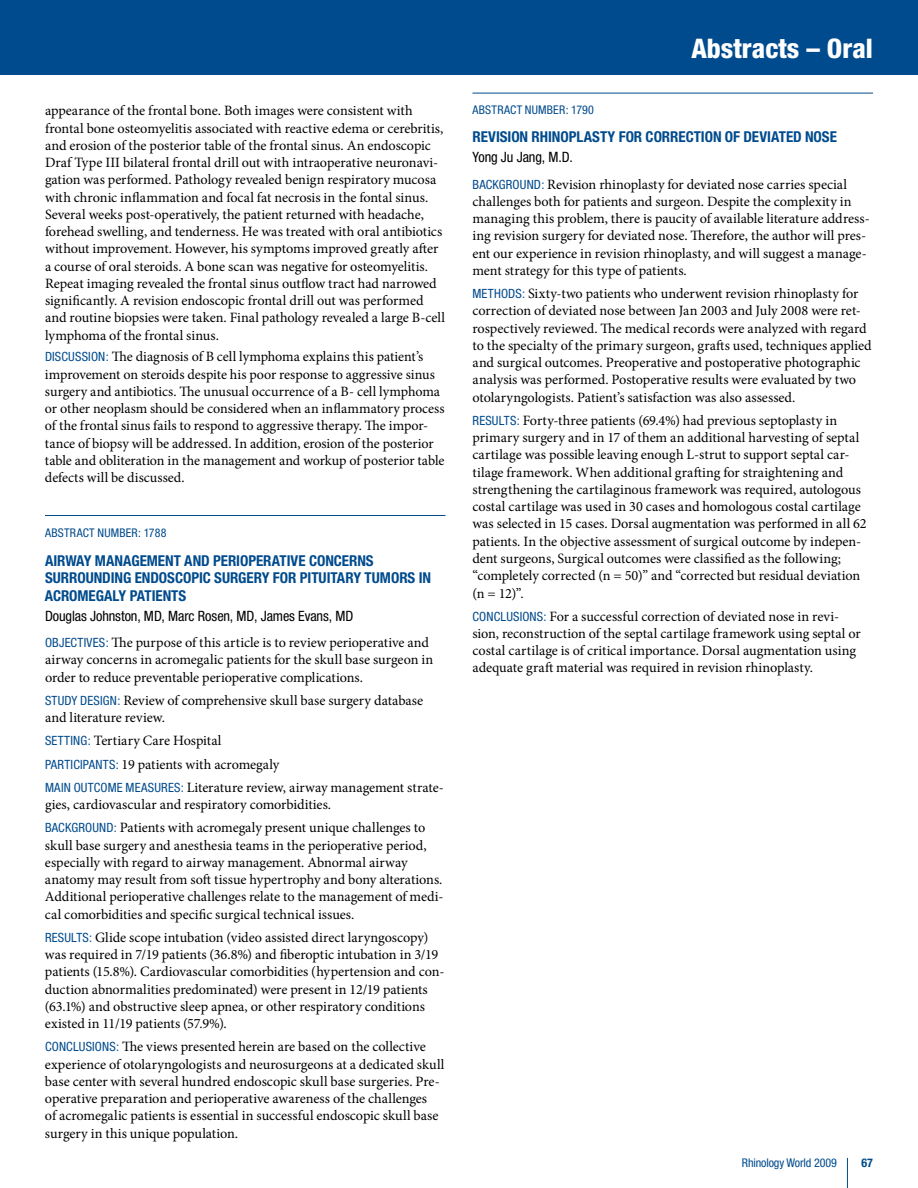
<style>
.page{position:relative;width:918px;height:1188px;background:#fff}
.page>*{position:absolute;margin:0;border:0;box-sizing:border-box;transform-origin:0 0}
.t1{font:800 condensed 27px "Helvetica Neue";color:#fff}
.t2{font:700 condensed 15px "Helvetica Neue";color:#004b8d}
.t3{font:14.25px/17.2px "Minion Pro";letter-spacing:-.005em;color:#000}
.t4{font:condensed 14.25px "Helvetica Neue";letter-spacing:-.005em;color:#000}
.t5{font:condensed 12.75px "Helvetica Neue";letter-spacing:.015em;color:#004b8d}
.t6{font:condensed 12px "Helvetica Neue";letter-spacing:-.01em;color:#004b8d}
.t7{font:700 condensed 12px "Helvetica Neue";color:#004b8d}
.s1{font-family:"Helvetica Neue";font-stretch:condensed;font-size:12.75px;color:#004b8d}
</style>
<div class="page">
<div style="left:0;top:0;width:918px;height:75px;background:#004b8d"></div>
<hr style="left:45px;top:515px;width:401px;height:1px;background:#004b8d">
<hr style="left:472px;top:93px;width:401px;height:1px;background:#004b8d">
<hr style="left:847px;top:1158px;width:1px;height:30px;background:#004b8d">
<p class="t3" style="left:45px;top:102px;width:402px">appearance of the frontal bone. Both images were consistent with frontal bone osteomyelitis associated with reactive edema or cerebritis, and erosion of the posterior table of the frontal sinus. An endoscopic Draf Type III bilateral frontal drill out with intraoperative neuronavi&shy;gation was performed. Pathology revealed benign respiratory mucosa with chronic inflammation and focal fat necrosis in the fontal sinus.<br>Several weeks post-operatively, the patient returned with headache, forehead swelling, and tenderness. He was treated with oral antibiotics without improvement. However, his symptoms improved greatly after a course of oral steroids. A bone scan was negative for osteomyelitis.<br>Repeat imaging revealed the frontal sinus outflow tract had narrowed significantly. A revision endoscopic frontal drill out was performed and routine biopsies were taken. Final pathology revealed a large B-cell lymphoma of the frontal sinus.</p>
<p class="t5" style="left:45px;top:349px;width:14px">DISCUSSION</p>
<p class="t3" style="left:45px;top:348px;width:401px;text-indent:61px"><span class="s1">:</span> The diagnosis of B cell lymphoma explains this patient’s improvement on steroids despite his poor response to aggressive sinus surgery and antibiotics. The unusual occurrence of a B- cell lymphoma or other neoplasm should be considered when an inflammatory process of the frontal sinus fails to respond to aggressive therapy. The impor&shy;tance of biopsy will be addressed. In addition, erosion of the posterior table and obliteration in the management and workup of posterior table defects will be discussed.</p>
<p class="t6" style="left:45px;top:526px;width:14px">ABSTRACT</p>
<p class="t6" style="left:97px;top:526px;width:15px">NUMBER</p>
<p class="t6" style="left:138px;top:526px;width:30px">: 1788</p>
<p class="t2" style="left:45px;top:552px;width:17px">AIRWAY</p>
<p class="t2" style="left:95px;top:552px;width:21px">MANAGEMENT</p>
<p class="t2" style="left:184px;top:552px;width:10px">AND</p>
<p class="t2" style="left:213px;top:552px;width:16px">PERIOPERATIVE</p>
<p class="t2" style="left:309px;top:552px;width:18px">CONCERNS</p>
<p class="t2" style="left:45px;top:569px;width:17px">SURROUNDING</p>
<p class="t2" style="left:135px;top:569px;width:16px">ENDOSCOPIC</p>
<p class="t2" style="left:214px;top:569px;width:17px">SURGERY</p>
<p class="t2" style="left:273px;top:569px;width:9px">FOR</p>
<p class="t2" style="left:300px;top:569px;width:16px">PITUITARY</p>
<p class="t2" style="left:365px;top:569px;width:17px">TUMORS</p>
<p class="t2" style="left:419px;top:569px;width:7px">IN</p>
<p class="t2" style="left:45px;top:586px;width:18px">ACROMEGALY</p>
<p class="t2" style="left:130px;top:586px;width:16px">PATIENTS</p>
<p class="t4" style="left:45px;top:608px;width:310px">DOUGLAS JOHNSTON, MD, MARC ROSEN, MD, JAMES EVANS, MD</p>
<p class="t5" style="left:45px;top:635px;width:14px">OBJECTIVES</p>
<p class="t3" style="left:45px;top:634px;width:390px;text-indent:61px"><span class="s1">:</span> The purpose of this article is to review perioperative and airway concerns in acromegalic patients for the skull base surgeon in order to reduce preventable perioperative complications.</p>
<p class="t5" style="left:45px;top:693px;width:15px">STUDY</p>
<p class="t5" style="left:80px;top:693px;width:14px">DESIGN</p>
<p class="t3" style="left:45px;top:692px;width:380px;text-indent:72px"><span class="s1">:</span> Review of comprehensive skull base surgery database and literature review.</p>
<p class="t5" style="left:45px;top:733px;width:14px">SETTING</p>
<p class="t3" style="left:88px;top:732px;width:135px"><span class="s1">:</span> Tertiary Care Hospital</p>
<p class="t5" style="left:45px;top:757px;width:13px">PARTICIPANTS</p>
<p class="t3" style="left:116px;top:756px;width:165px"><span class="s1">:</span> 19 patients with acromegaly</p>
<p class="t5" style="left:45px;top:780px;width:44px">MAIN OUTCOME</p>
<p class="t5" style="left:126px;top:780px;width:17px">MEASURES</p>
<p class="t3" style="left:45px;top:779px;width:400px;text-indent:136px"><span class="s1">:</span> Literature review, airway management strate&shy;gies, cardiovascular and respiratory comorbidities.</p>
<p class="t5" style="left:45px;top:820px;width:15px">BACKGROUND</p>
<p class="t3" style="left:45px;top:819px;width:400px;text-indent:69px"><span class="s1">:</span> Patients with acromegaly present unique challenges to skull base surgery and anesthesia teams in the perioperative period, especially with regard to airway management. Abnormal airway anatomy may result from soft tissue hypertrophy and bony alterations.<br>Additional perioperative challenges relate to the management of medi&shy;cal comorbidities and specific surgical technical issues.</p>
<p class="t5" style="left:45px;top:930px;width:14px">RESULTS</p>
<p class="t3" style="left:45px;top:929px;width:401px;text-indent:44px"><span class="s1">:</span> Glide scope intubation (video assisted direct laryngoscopy) was required in 7/19 patients (36.8%) and fiberoptic intubation in 3/19 patients (15.8%). Cardiovascular comorbidities (hypertension and con&shy;duction abnormalities predominated) were present in 12/19 patients (63.1%) and obstructive sleep apnea, or other respiratory conditions existed in 11/19 patients (57.9%).</p>
<p class="t5" style="left:45px;top:1039px;width:15px">CONCLUSIONS</p>
<p class="t3" style="left:45px;top:1038px;width:401px;text-indent:71px"><span class="s1">:</span> The views presented herein are based on the collective experience of otolaryngologists and neurosurgeons at a dedicated skull base center with several hundred endoscopic skull base surgeries. Pre&shy;operative preparation and perioperative awareness of the challenges<br>of acromegalic patients is essential in successful endoscopic skull base surgery in this unique population.</p>
<h1 class="t1" style="left:691px;top:32px;width:183px">Abstracts – Oral</h1>
<p class="t6" style="left:472px;top:103px;width:14px">ABSTRACT</p>
<p class="t6" style="left:525px;top:103px;width:15px">NUMBER</p>
<p class="t6" style="left:566px;top:103px;width:30px">: 1790</p>
<p class="t2" style="left:472px;top:128px;width:16px">REVISION</p>
<p class="t2" style="left:532px;top:128px;width:9px">RHINOPLASTY</p>
<p class="t2" style="left:619px;top:128px;width:9px">FOR</p>
<p class="t2" style="left:646px;top:128px;width:9px">CORRECTION</p>
<p class="t2" style="left:725px;top:128px;width:27px">OF DEVIATED</p>
<p class="t2" style="left:805px;top:128px;width:9px">NOSE</p>
<p class="t4" style="left:472px;top:149px;width:102px">YONG JU JANG, M.D.</p>
<p class="t5" style="left:472px;top:177px;width:15px">BACKGROUND</p>
<p class="t3" style="left:472px;top:176px;width:399px;text-indent:69px"><span class="s1">:</span> Revision rhinoplasty for deviated nose carries special challenges both for patients and surgeon. Despite the complexity in managing this problem, there is paucity of available literature address&shy;ing revision surgery for deviated nose. Therefore, the author will pres&shy;ent our experience in revision rhinoplasty, and will suggest a manage&shy;ment strategy for this type of patients.</p>
<p class="t5" style="left:472px;top:286px;width:17px">METHODS</p>
<p class="t3" style="left:472px;top:285px;width:401px;text-indent:50px"><span class="s1">:</span> Sixty-two patients who underwent revision rhinoplasty for correction of deviated nose between Jan 2003 and July 2008 were ret&shy;rospectively reviewed. The medical records were analyzed with regard to the specialty of the primary surgeon, grafts used, techniques applied and surgical outcomes. Preoperative and postoperative photographic analysis was performed. Postoperative results were evaluated by two otolaryngologists. Patient’s satisfaction was also assessed.</p>
<p class="t5" style="left:472px;top:413px;width:14px">RESULTS</p>
<p class="t3" style="left:472px;top:412px;width:396px;text-indent:44px"><span class="s1">:</span> Forty-three patients (69.4%) had previous septoplasty in primary surgery and in 17 of them an additional harvesting of septal cartilage was possible leaving enough L-strut to support septal car&shy;tilage framework. When additional grafting for straightening and strengthening the cartilaginous framework was required, autologous costal cartilage was used in 30 cases and homologous costal cartilage was selected in 15 cases. Dorsal augmentation was performed in all 62 patients. In the objective assessment of surgical outcome by indepen&shy;dent surgeons, Surgical outcomes were classified as the following; “completely corrected (n = 50)” and “corrected but residual deviation (n = 12)”.</p>
<p class="t5" style="left:472px;top:609px;width:15px">CONCLUSIONS</p>
<p class="t3" style="left:473px;top:608px;width:390px;text-indent:71px"><span class="s1">:</span> For a successful correction of deviated nose in revi&shy;sion, reconstruction of the septal cartilage framework using septal or costal cartilage is of critical importance. Dorsal augmentation using adequate graft material was required in revision rhinoplasty.</p>
<p class="t6" style="left:742px;top:1156px;width:96px">RHINOLOGY WORLD 2009</p>
<p class="t7" style="left:862px;top:1155px;width:13px">67</p>
</div>
